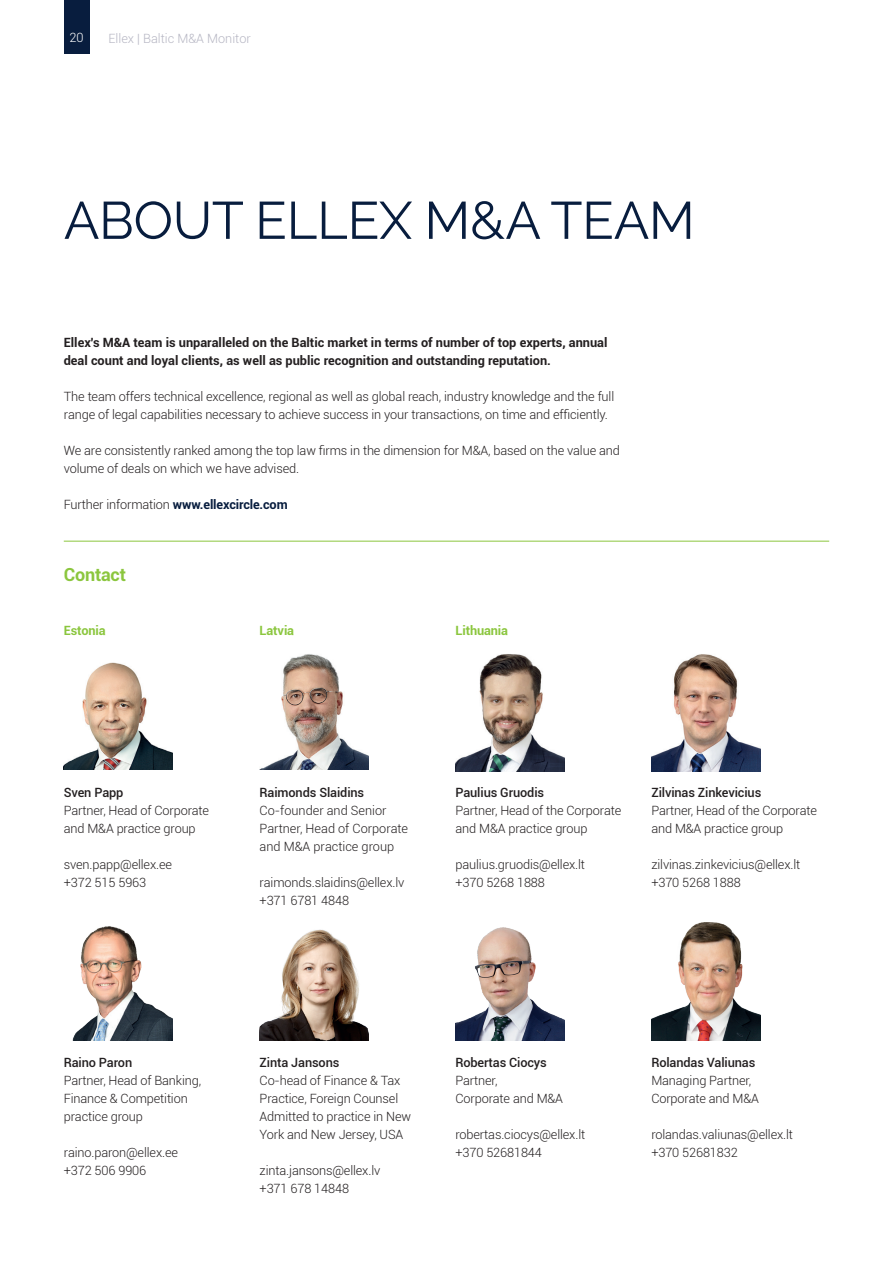
<style>
.page{position:relative;width:893px;height:1263px;background:#fff}
.page>*{position:absolute;margin:0;border:0;box-sizing:border-box;transform-origin:0 0}
.t1{font:52.5px "Raleway";letter-spacing:-.01em;color:#081d3e}
.t2{font:700 18px "Roboto";letter-spacing:-.01em;color:#8bc63e}
.t3{font:300 12.75px/18px "Roboto";letter-spacing:-.01em;color:#231f20}
.t4{font:700 12.75px/18px "Roboto";color:#231f20}
.t5{font:500 12.75px "Roboto";letter-spacing:-.01em;color:#231f20}
.t6{font:700 12.75px "Roboto";letter-spacing:-.01em;color:#081d3e}
.t7{font:300 12.75px "Roboto";color:#b6b6c3}
.t8{font:700 12.75px "Roboto";letter-spacing:-.01em;color:#8bc63e}
.t9{font:300 12.75px "Roboto";color:#fff}
.s1{font-weight:300;color:#231f20}
</style>
<div class="page">
<div style="left:64px;top:0;width:25px;height:54px;background:#081d3e"></div>
<img style="left:455px;top:654px;width:109px;height:117px">
<img style="left:455px;top:927px;width:109px;height:113px">
<img style="left:72px;top:926px;width:101px;height:114px">
<img style="left:651px;top:654px;width:109px;height:117px">
<img style="left:651px;top:922px;width:109px;height:118px">
<img style="left:260px;top:929px;width:109px;height:111px">
<img style="left:260px;top:654px;width:109px;height:116px">
<img style="left:64px;top:662px;width:109px;height:108px">
<hr style="left:64px;top:541px;width:765px;height:1px;background:#8bc63e">
<p class="t9" style="left:69px;top:29px;width:16px">20</p>
<p class="t7" style="left:109px;top:29px;width:144px">Ellex | Baltic M&amp;A Monitor</p>
<h1 class="t1" style="left:64px;top:190px;width:633px">ABOUT ELLEX M&amp;A TEAM</h1>
<p class="t4" style="left:64px;top:333px;width:545px">Ellex's M&amp;A team is unparalleled on the Baltic market in terms of number of top experts, annual deal count and loyal clients, as well as public recognition and outstanding reputation.</p>
<p class="t3" style="left:64px;top:387px;width:552px">The team offers technical excellence, regional as well as global reach, industry knowledge and the full range of legal capabilities necessary to achieve success in your transactions, on time and efficiently.</p>
<p class="t3" style="left:64px;top:441px;width:558px">We are consistently ranked among the top law firms in the dimension for M&amp;A, based on the value and volume of deals on which we have advised.</p>
<p class="t6" style="left:64px;top:495px;width:225px"><span class="s1">Further information</span> www.ellexcircle.com</p>
<h2 class="t2" style="left:64px;top:562px;width:64px">Contact</h2>
<p class="t8" style="left:64px;top:621px;width:43px">Estonia</p>
<p class="t8" style="left:260px;top:621px;width:36px">Latvia</p>
<p class="t8" style="left:455px;top:621px;width:54px">Lithuania</p>
<p class="t5" style="left:64px;top:783px;width:61px">Sven Papp</p>
<p class="t3" style="left:64px;top:801px;width:147px">Partner, Head of Corporate and M&amp;A practice group</p>
<p class="t3" style="left:64px;top:855px;width:110px">sven.papp@ellex.ee +372 515 5963</p>
<p class="t5" style="left:260px;top:783px;width:106px">Raimonds Slaidins</p>
<p class="t3" style="left:260px;top:801px;width:150px">Co-founder and Senior<br>Partner, Head of Corporate and M&amp;A practice group</p>
<p class="t3" style="left:260px;top:873px;width:146px">raimonds.slaidins@ellex.lv +371 6781 4848</p>
<p class="t5" style="left:455px;top:783px;width:90px">Paulius Gruodis</p>
<p class="t3" style="left:455px;top:801px;width:167px">Partner, Head of the Corporate and M&amp;A practice group</p>
<p class="t3" style="left:455px;top:855px;width:131px">paulius.gruodis@ellex.lt +370 5268 1888</p>
<p class="t5" style="left:651px;top:783px;width:112px">Zilvinas Zinkevicius</p>
<p class="t3" style="left:651px;top:801px;width:167px">Partner, Head of the Corporate and M&amp;A practice group</p>
<p class="t3" style="left:651px;top:855px;width:150px">zilvinas.zinkevicius@ellex.lt +370 5268 1888</p>
<p class="t5" style="left:64px;top:1053px;width:70px">Raino Paron</p>
<p class="t3" style="left:64px;top:1071px;width:139px">Partner, Head of Banking,<br>Finance &amp; Competition practice group</p>
<p class="t3" style="left:64px;top:1143px;width:116px">raino.paron@ellex.ee +372 506 9906</p>
<p class="t5" style="left:260px;top:1053px;width:81px">Zinta Jansons</p>
<p class="t3" style="left:260px;top:1071px;width:153px">Co-head of Finance &amp; Tax<br>Practice, Foreign Counsel<br>Admitted to practice in New<br>York and New Jersey, USA</p>
<p class="t3" style="left:260px;top:1161px;width:122px">zinta.jansons@ellex.lv +371 678 14848</p>
<p class="t5" style="left:455px;top:1053px;width:93px">Robertas Ciocys</p>
<p class="t3" style="left:455px;top:1071px;width:109px">Partner,<br>Corporate and M&amp;A</p>
<p class="t3" style="left:455px;top:1125px;width:131px">robertas.ciocys@ellex.lt +370 52681844</p>
<p class="t5" style="left:651px;top:1053px;width:106px">Rolandas Valiunas</p>
<p class="t3" style="left:651px;top:1071px;width:109px">Managing Partner,<br>Corporate and M&amp;A</p>
<p class="t3" style="left:651px;top:1125px;width:143px">rolandas.valiunas@ellex.lt +370 52681832</p>
</div>
